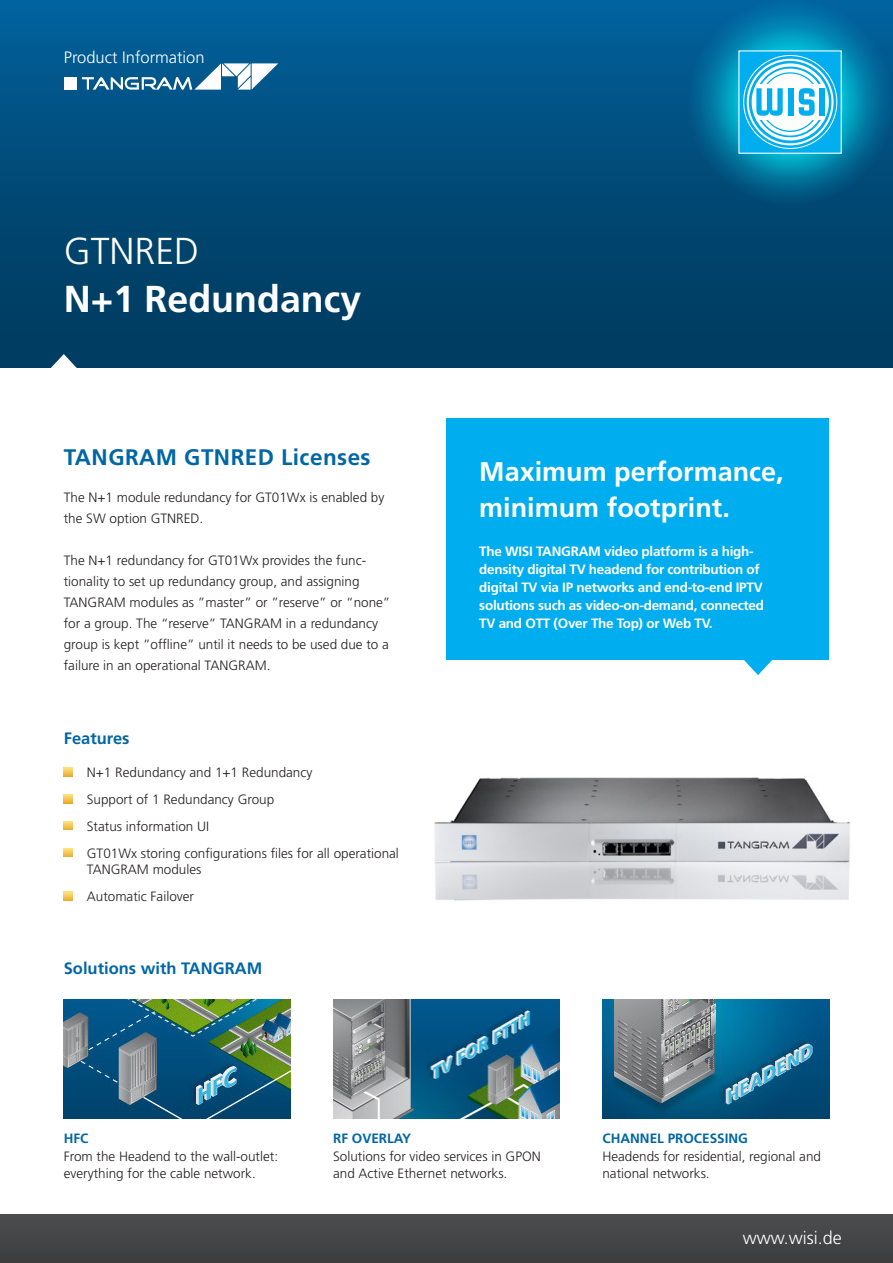
<style>
.page{position:relative;width:893px;height:1263px;background:#fff}
.page>*{position:absolute;margin:0;border:0;box-sizing:border-box;transform-origin:0 0}
.t1{font:700 37.5px "Frutiger LT Std";color:#fff}
.t2{font:300 37.5px "Frutiger LT Std";color:#fff}
.t3{font:700 27px/36px "Frutiger LT Std";color:#fff}
.t4{font:700 22.5px "Frutiger LT Std";letter-spacing:.02em;color:#0166a5}
.t5{font:300 18px "Frutiger LT Std";color:#fff}
.t6{font:700 16.5px "Frutiger LT Std";color:#0166a5}
.t7{font:300 16.5px "Frutiger LT Std";color:#fff}
.t8{font:300 13.5px/21px "Frutiger LT Std";color:#231f20}
.t9{font:700 13.5px/18px "Frutiger LT Std";letter-spacing:-.02em;color:#fff}
.t10{font:700 13.5px "Frutiger LT Std";color:#0166a5}
</style>
<div class="page">
<div style="left:0;top:0;width:893px;height:367px;background:linear-gradient(to bottom,#01609a,#00385a)"></div>
<svg style="left:686px;top:0;width:207px;height:206px;background:#1b85b1"></svg>
<svg style="left:51px;top:354px;width:26px;height:14px"></svg>
<div style="left:0;top:1215px;width:893px;height:48px;background:#454647"></div>
<img style="left:64px;top:999px;width:227px;height:119px">
<img style="left:333px;top:999px;width:227px;height:119px">
<img style="left:602px;top:999px;width:227px;height:119px">
<div style="left:64px;top:77px;width:12px;height:13px;background:#fff"></div>
<svg style="left:82px;top:63px;width:196px;height:27px"></svg>
<img style="left:434px;top:777px;width:416px;height:124px">
<svg style="left:744px;top:660px;width:28px;height:15px"></svg>
<div style="left:446px;top:419px;width:383px;height:241px;background:#00aeef"></div>
<svg style="left:64px;top:767px;width:8px;height:9px"></svg>
<svg style="left:64px;top:794px;width:8px;height:9px"></svg>
<svg style="left:64px;top:821px;width:8px;height:9px"></svg>
<svg style="left:64px;top:848px;width:8px;height:9px"></svg>
<svg style="left:64px;top:892px;width:8px;height:9px"></svg>
<p class="t7" style="left:64px;top:48px;width:142px">Product Information</p>
<h1 class="t2" style="left:64px;top:230px;width:137px">GTNRED</h1>
<h1 class="t1" style="left:64px;top:277px;width:299px">N+1 Redundancy</h1>
<h3 class="t4" style="left:64px;top:444px;width:308px">TANGRAM GTNRED Licenses</h3>
<p class="t8" style="left:64px;top:487px;width:322px">The N+1 module redundancy for GT01Wx is enabled by the SW option GTNRED.</p>
<p class="t8" style="left:64px;top:550px;width:328px">The N+1 redundancy for GT01Wx provides the func&shy;tionality to set up redundancy group, and assigning TANGRAM modules as ”master” or ”reserve” or “none” for a group. The “reserve” TANGRAM in a redundancy group is kept ”offline” until it needs to be used due to a failure in an operational TANGRAM.</p>
<p class="t6" style="left:64px;top:728px;width:67px">Features</p>
<p class="t8" style="left:87px;top:759px;width:314px;line-height:27px">N+1 Redundancy and 1+1 Redundancy<br>Support of 1 Redundancy Group<br>Status information UI<br>GT01Wx storing configurations files for all operational</p>
<p class="t8" style="left:87px;top:856px;width:116px;line-height:27px">TANGRAM modules<br>Automatic Failover</p>
<p class="t6" style="left:64px;top:959px;width:200px">Solutions with TANGRAM</p>
<h2 class="t3" style="left:479px;top:454px;width:306px">Maximum performance, minimum footprint.</h2>
<p class="t9" style="left:479px;top:542px;width:286px">The WISI TANGRAM video platform is a high&shy;density digital TV headend for contribution of digital TV via IP networks and end-to-end IPTV solutions such as video-on-demand, connected TV and OTT (Over The Top) or Web TV.</p>
<p class="t10" style="left:64px;top:1131px;width:26px">HFC</p>
<p class="t8" style="left:64px;top:1149px;width:216px;line-height:16.2px">From the Headend to the wall-outlet: everything for the cable network.</p>
<p class="t10" style="left:333px;top:1131px;width:80px">RF OVERLAY</p>
<p class="t8" style="left:333px;top:1149px;width:209px;line-height:16.2px">Solutions for video services in GPON and Active Ethernet networks.</p>
<p class="t10" style="left:602px;top:1131px;width:147px">CHANNEL PROCESSING</p>
<p class="t8" style="left:602px;top:1149px;width:220px;line-height:16.2px">Headends for residential, regional and national networks.</p>
<h3 class="t5" style="left:743px;top:1227px;width:101px">www.wisi.de</h3>
</div>
